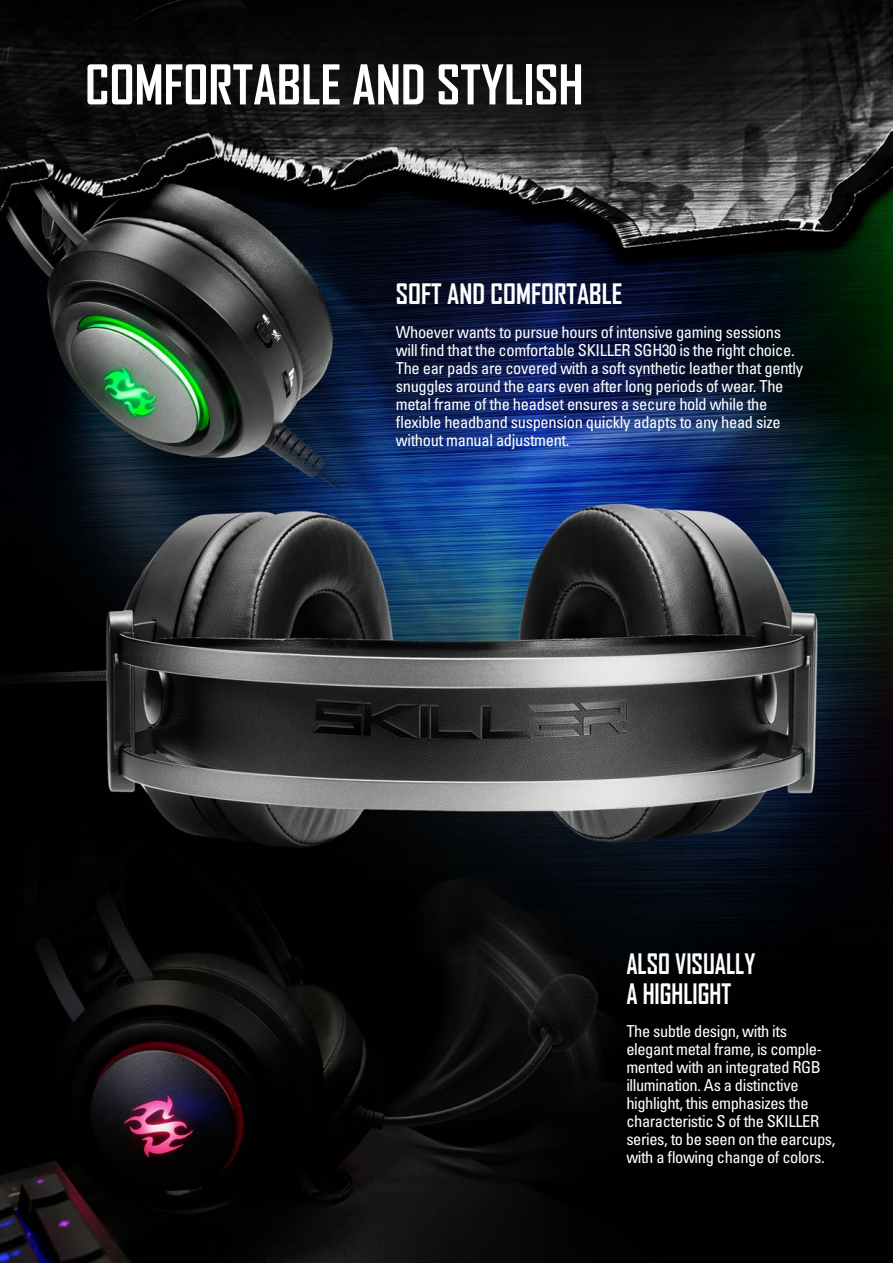
<style>
.page{position:relative;width:893px;height:1263px;background:#fff}
.page>*{position:absolute;margin:0;border:0;box-sizing:border-box;transform-origin:0 0}
.t1{font:700 52.5px "Agency FB";color:#fff}
.t2{font:700 27px/30px "Agency FB";color:#fff;scale:.92 1}
.t3{font:700 27px "Agency FB";color:#fff}
.t4{font:condensed 16.5px/18px "Univers LTCYR 57";letter-spacing:-.02em;color:#fff}
</style>
<div class="page">
<img style="left:0;top:0;width:893px;height:1263px">
<h1 class="t1" style="left:85px;top:52px;width:500px">COMFORTABLE AND STYLISH</h1>
<h2 class="t3" style="left:396px;top:277px;width:228px">SOFT AND COMFORTABLE</h2>
<p class="t4" style="left:396px;top:322px;width:409px">Whoever wants to pursue hours of intensive gaming sessions will find that the comfortable SKILLER SGH30 is the right choice.<br>The ear pads are covered with a soft synthetic leather that gently snuggles around the ears even after long periods of wear. The metal frame of the headset ensures a secure hold while the flexible headband suspension quickly adapts to any head size without manual adjustment.</p>
<h2 class="t2" style="left:626px;top:948px;width:142px">ALSO VISUALLY<br>A HIGHLIGHT</h2>
<p class="t4" style="left:626px;top:1021px;width:211px">The subtle design, with its elegant metal frame, is comple&shy;mented with an integrated RGB illumination. As a distinctive highlight, this emphasizes the characteristic S of the SKILLER series, to be seen on the earcups, with a flowing change of colors.</p>
</div>
